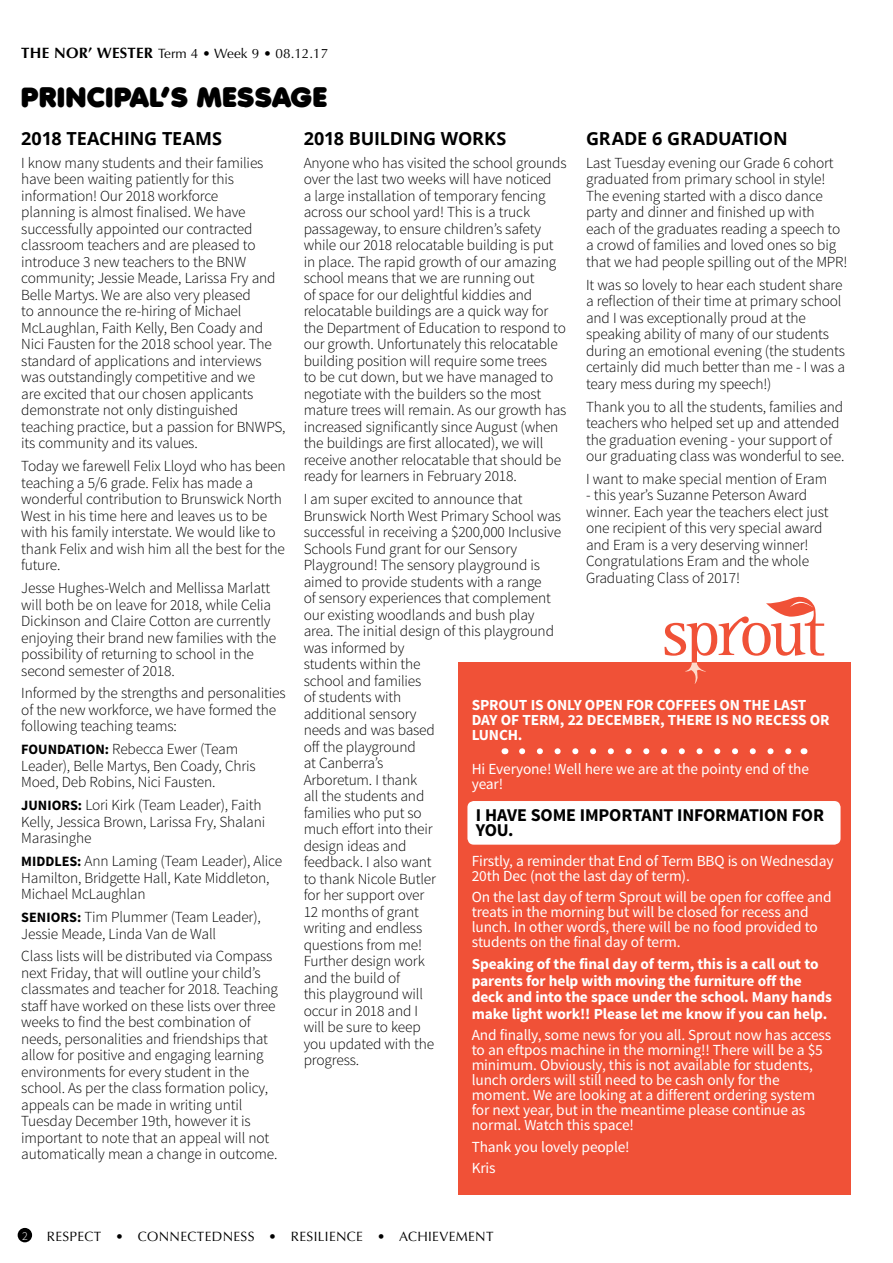
<style>
.page{position:relative;width:893px;height:1263px;background:#fff}
.page>*{position:absolute;margin:0;border:0;box-sizing:border-box;transform-origin:0 0}
.t1{font:27px "Anja Elianeaccent Nornal";letter-spacing:.025em;color:#000}
.t2{font:700 18px "Open Sans";letter-spacing:-.01em;color:#000}
.t3{font:700 18px/15px "Source Sans Pro";letter-spacing:-.01em;color:#000}
.t4{font:300 15.3px/16.5px "Source Sans Pro";letter-spacing:-.01em;color:#000}
.t5{font:15.3px/15px "Source Sans Pro";letter-spacing:-.01em;color:#fff}
.t6{font:700 15.3px/16.5px "Source Sans Pro";letter-spacing:-.01em;color:#fff}
.t7{font:13.5px "Optima";letter-spacing:.025em;color:#000}
.t8{font:13.5px "Optima";color:#000}
.t9{font:300 12px "Source Sans Pro";color:#fff}
.s1{font-weight:700;font-size:15px}
.s2{font-weight:700;font-size:14.25px}
</style>
<div class="page">
<div style="left:18px;top:1228px;width:14px;height:14px;background:#000;border-radius:50%"></div>
<div style="left:458px;top:662px;width:392px;height:533px;background:#f05137"></div>
<svg style="left:522px;top:748px;width:270px;height:6px"></svg>
<div style="left:467px;top:801px;width:373px;height:44px;background:#fff;border-radius:6px"></div>
<svg style="left:664px;top:596px;width:160px;height:88px"></svg>
<p class="t8" style="left:21px;top:46px;width:308px"><span class="s1">THE NOR’ WESTER</span> Term 4 • Week 9 • 08.12.17</p>
<h1 class="t1" style="left:21px;top:84px;width:307px">PRINCIPAL’S MESSAGE</h1>
<p class="t2" style="left:21px;top:126px;width:202px">2018 TEACHING TEAMS</p>
<p class="t4" style="left:21px;top:155px;width:266px">I know many students and their families have been waiting patiently for this information! Our 2018 workforce<br>planning is almost finalised. We have successfully appointed our contracted classroom teachers and are pleased to introduce 3 new teachers to the BNW community; Jessie Meade, Larissa Fry and Belle Martys. We are also very pleased<br>to announce the re-hiring of Michael McLaughlan, Faith Kelly, Ben Coady and Nici Fausten for the 2018 school year. The standard of applications and interviews was outstandingly competitive and we<br>are excited that our chosen applicants demonstrate not only distinguished teaching practice, but a passion for BNWPS, its community and its values.</p>
<p class="t4" style="left:21px;top:458px;width:266px">Today we farewell Felix Lloyd who has been teaching a 5/6 grade. Felix has made a wonderful contribution to Brunswick North West in his time here and leaves us to be with his family interstate. We would like to thank Felix and wish him all the best for the future.</p>
<p class="t4" style="left:21px;top:580px;width:256px">Jesse Hughes-Welch and Mellissa Marlatt will both be on leave for 2018, while Celia Dickinson and Claire Cotton are currently enjoying their brand new families with the possibility of returning to school in the second semester of 2018.</p>
<p class="t4" style="left:21px;top:685px;width:266px">Informed by the strengths and personalities of the new workforce, we have formed the following teaching teams:</p>
<p class="t4" style="left:21px;top:741px;width:236px"><span class="s2">FOUNDATION:</span> Rebecca Ewer (Team<br>Leader), Belle Martys, Ben Coady, Chris<br>Moed, Deb Robins, Nici Fausten.</p>
<p class="t4" style="left:21px;top:797px;width:246px"><span class="s2">JUNIORS:</span> Lori Kirk (Team Leader), Faith<br>Kelly, Jessica Brown, Larissa Fry, Shalani<br>Marasinghe</p>
<p class="t4" style="left:21px;top:853px;width:262px"><span class="s2">MIDDLES:</span> Ann Laming (Team Leader), Alice<br>Hamilton, Bridgette Hall, Kate Middleton,<br>Michael McLaughlan</p>
<p class="t4" style="left:21px;top:909px;width:241px"><span class="s2">SENIORS:</span> Tim Plummer (Team Leader),<br>Jessie Meade, Linda Van de Wall</p>
<p class="t4" style="left:21px;top:948px;width:258px">Class lists will be distributed via Compass next Friday, that will outline your child’s classmates and teacher for 2018. Teaching staff have worked on these lists over three weeks to find the best combination of needs, personalities and friendships that allow for positive and engaging learning environments for every student in the school. As per the class formation policy, appeals can be made in writing until Tuesday December 19th, however it is important to note that an appeal will not automatically mean a change in outcome.</p>
<p class="t2" style="left:304px;top:126px;width:204px">2018 BUILDING WORKS</p>
<p class="t4" style="left:304px;top:155px;width:265px">Anyone who has visited the school grounds over the last two weeks will have noticed<br>a large installation of temporary fencing across our school yard! This is a truck passageway, to ensure children’s safety while our 2018 relocatable building is put in place. The rapid growth of our amazing school means that we are running out<br>of space for our delightful kiddies and relocatable buildings are a quick way for the Department of Education to respond to our growth. Unfortunately this relocatable building position will require some trees<br>to be cut down, but we have managed to negotiate with the builders so the most mature trees will remain. As our growth has increased significantly since August (when the buildings are first allocated), we will receive another relocatable that should be ready for learners in February 2018.</p>
<p class="t4" style="left:304px;top:491px;width:259px">I am super excited to announce that<br>Brunswick North West Primary School was successful in receiving a $200,000 Inclusive<br>Schools Fund grant for our Sensory<br>Playground! The sensory playground is aimed to provide students with a range<br>of sensory experiences that complement our existing woodlands and bush play area. The initial design of this playground was informed by<br>students within the<br>school and families<br>of students with<br>additional sensory<br>needs and was based<br>off the playground<br>at Canberra’s<br>Arboretum. I thank<br>all the students and<br>families who put so<br>much effort into their<br>design ideas and<br>feedback. I also want<br>to thank Nicole Butler<br>for her support over<br>12 months of grant<br>writing and endless<br>questions from me!<br>Further design work<br>and the build of<br>this playground will<br>occur in 2018 and I<br>will be sure to keep<br>you updated with the<br>progress.</p>
<p class="t2" style="left:586px;top:126px;width:203px">GRADE 6 GRADUATION</p>
<p class="t4" style="left:586px;top:155px;width:263px">Last Tuesday evening our Grade 6 cohort graduated from primary school in style!<br>The evening started with a disco dance party and dinner and finished up with each of the graduates reading a speech to a crowd of families and loved ones so big that we had people spilling out of the MPR!</p>
<p class="t4" style="left:586px;top:276px;width:261px">It was so lovely to hear each student share a reflection of their time at primary school and I was exceptionally proud at the speaking ability of many of our students during an emotional evening (the students certainly did much better than me - I was a teary mess during my speech!)</p>
<p class="t4" style="left:586px;top:398px;width:260px">Thank you to all the students, families and teachers who helped set up and attended the graduation evening - your support of our graduating class was wonderful to see.</p>
<p class="t4" style="left:586px;top:471px;width:243px">I want to make special mention of Eram</p>
<p class="t4" style="left:586px;top:487px;width:244px">- this year’s Suzanne Peterson Award winner. Each year the teachers elect just one recipient of this very special award and Eram is a very deserving winner!<br>Congratulations Eram and the whole Graduating Class of 2017!</p>
<p class="t6" style="left:472px;top:698px;width:359px;line-height:15px">SPROUT IS ONLY OPEN FOR COFFEES ON THE LAST<br>DAY OF TERM, 22 DECEMBER, THERE IS NO RECESS OR<br>LUNCH.</p>
<p class="t5" style="left:472px;top:761px;width:339px">Hi Everyone! Well here we are at the pointy end of the year!</p>
<p class="t3" style="left:476px;top:808px;width:350px">I HAVE SOME IMPORTANT INFORMATION FOR<br>YOU.</p>
<p class="t5" style="left:472px;top:853px;width:363px">Firstly, a reminder that End of Term BBQ is on Wednesday<br>20th Dec (not the last day of term).</p>
<p class="t5" style="left:472px;top:890px;width:361px">On the last day of term Sprout will be open for coffee and treats in the morning but will be closed for recess and lunch. In other words, there will be no food provided to students on the final day of term.</p>
<p class="t6" style="left:472px;top:956px;width:362px">Speaking of the final day of term, this is a call out to parents for help with moving the furniture off the deck and into the space under the school. Many hands make light work!! Please let me know if you can help.</p>
<p class="t5" style="left:472px;top:1028px;width:361px">And finally, some news for you all. Sprout now has access to an eftpos machine in the morning!! There will be a $5 minimum. Obviously, this is not available for students, lunch orders will still need to be cash only for the moment. We are looking at a different ordering system for next year, but in the meantime please continue as normal. Watch this space!</p>
<p class="t5" style="left:472px;top:1136px;width:159px;line-height:21.3px">Thank you lovely people!<br>Kris</p>
<p class="t9" style="left:22px;top:1228px;width:7px">2</p>
<p class="t7" style="left:47px;top:1229px;width:448px">RESPECT • CONNECTEDNESS • RESILIENCE • ACHIEVEMENT</p>
</div>
